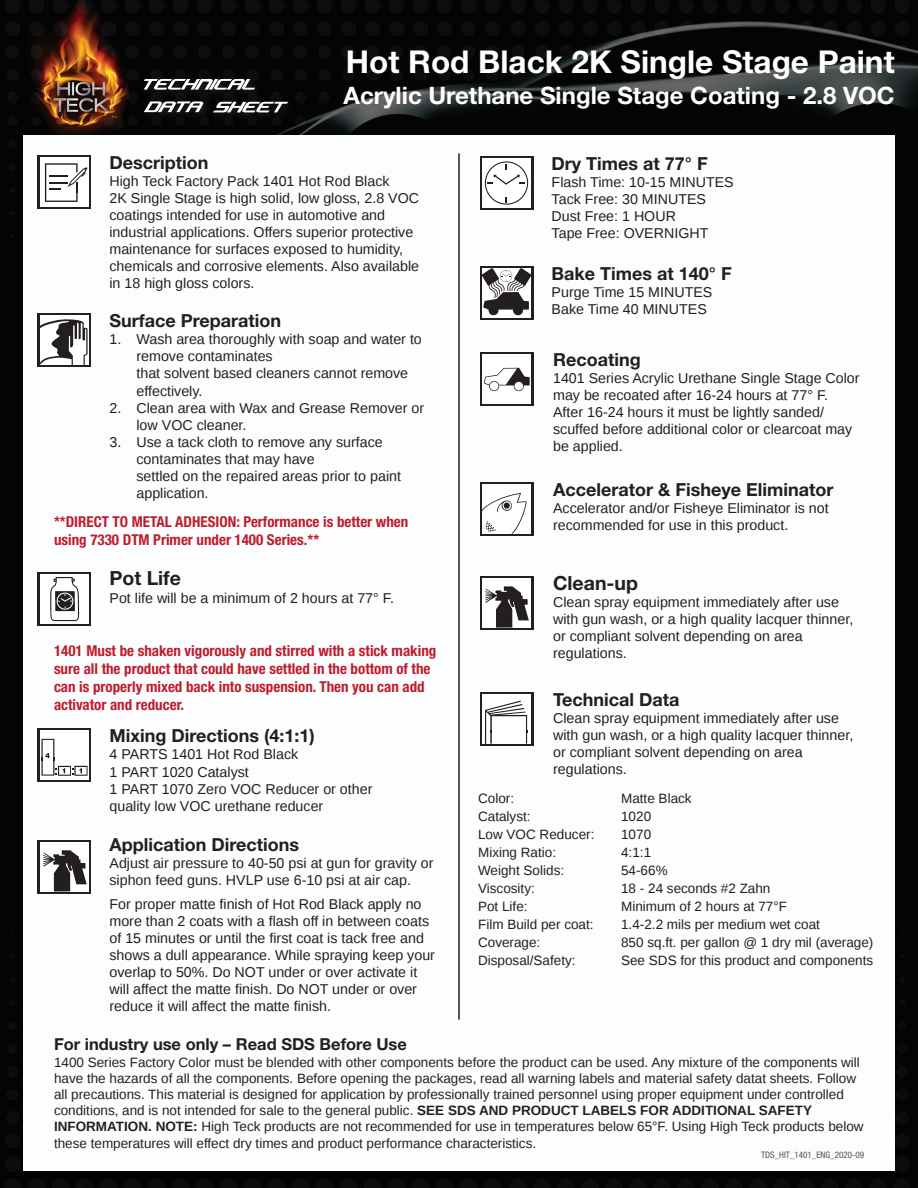
<style>
.page{position:relative;width:918px;height:1188px;background:#fff}
.page>*{position:absolute;margin:0;border:0;box-sizing:border-box;transform-origin:0 0}
.t1{font:700 31.5px "Helvetica Neue LT Std";color:#fff}
.t2{font:700 24px "Helvetica Neue LT Std";color:#fff}
.t3{font:700 19.5px "Helvetica Neue LT Std";color:#231f20}
.t4{font:700 18px "Helvetica Neue LT Std";color:#231f20}
.t5{font:700 16.5px "Helvetica Neue LT Std";color:#231f20}
.t6{font:700 condensed 15px/18px "Helvetica Neue LT Std";color:#be1d2c}
.t7{font:14.25px/17.1px "Liberation Sans";color:#231f20}
.t8{font:13.5px/16.2px "Liberation Sans";color:#231f20}
.t9{font:condensed 9px "Helvetica Neue LT Std";color:#545554}
.s1{font-weight:700}
</style>
<div class="page">
<img style="left:0;top:0;width:918px;height:1188px">
<div style="left:23px;top:135px;width:872px;height:1036px;background:#fbfdfe"></div>
<div style="left:141px;top:75px;width:123px;height:24px;background:#0b0b0a"></div>
<svg style="left:144px;top:79px;width:111px;height:11px"></svg>
<div style="left:141px;top:98px;width:71px;height:24px;background:#0a0a09"></div>
<svg style="left:144px;top:101px;width:59px;height:11px"></svg>
<svg style="left:212px;top:98px;width:85px;height:24px"></svg>
<svg style="left:213px;top:102px;width:75px;height:10px"></svg>
<svg style="left:38px;top:155px;width:53px;height:54px"></svg>
<div style="left:40px;top:158px;width:49px;height:49px;background:#fff"></div>
<svg style="left:45px;top:163px;width:42px;height:39px"></svg>
<svg style="left:38px;top:313px;width:53px;height:54px"></svg>
<div style="left:40px;top:316px;width:49px;height:49px;background:#fff"></div>
<svg style="left:40px;top:319px;width:48px;height:46px"></svg>
<div style="left:38px;top:572px;width:54px;height:54px;background:linear-gradient(to right,#231f20,#231f20)"></div>
<div style="left:40px;top:574px;width:49px;height:49px;background:#fff"></div>
<img style="left:50px;top:577px;width:30px;height:45px">
<svg style="left:38px;top:728px;width:53px;height:54px"></svg>
<div style="left:40px;top:731px;width:49px;height:49px;background:#fff"></div>
<svg style="left:41px;top:739px;width:47px;height:37px"></svg>
<div style="left:38px;top:840px;width:54px;height:54px;background:#231f20"></div>
<div style="left:40px;top:842px;width:49px;height:49px;background:#fff"></div>
<svg style="left:43px;top:850px;width:44px;height:42px"></svg>
<div style="left:480px;top:156px;width:54px;height:54px;background:linear-gradient(to right,#231f20,#231f20)"></div>
<div style="left:482px;top:158px;width:49px;height:49px;background:#fff"></div>
<svg style="left:485px;top:161px;width:43px;height:44px"></svg>
<div style="left:480px;top:266px;width:54px;height:54px;background:#231f20"></div>
<div style="left:482px;top:269px;width:49px;height:49px;background:#fff"></div>
<svg style="left:482px;top:268px;width:49px;height:47px"></svg>
<hr style="left:458px;top:153px;width:2px;height:867px;background:#231f20">
<div style="left:480px;top:352px;width:54px;height:54px;background:linear-gradient(to right,#231f20,#231f20)"></div>
<div style="left:482px;top:354px;width:49px;height:49px;background:#fff"></div>
<svg style="left:484px;top:368px;width:46px;height:23px"></svg>
<div style="left:480px;top:482px;width:54px;height:54px;background:#231f20"></div>
<div style="left:482px;top:484px;width:49px;height:49px;background:#fff"></div>
<svg style="left:482px;top:493px;width:45px;height:41px"></svg>
<div style="left:480px;top:576px;width:54px;height:54px;background:#231f20"></div>
<div style="left:482px;top:578px;width:49px;height:49px;background:#fff"></div>
<svg style="left:485px;top:586px;width:44px;height:42px"></svg>
<div style="left:480px;top:692px;width:54px;height:54px;background:#231f20"></div>
<div style="left:482px;top:694px;width:49px;height:49px;background:#fff"></div>
<svg style="left:485px;top:701px;width:42px;height:43px"></svg>
<p class="t1" style="left:346px;top:42px;width:550px">Hot Rod Black 2K Single Stage Paint</p>
<p class="t2" style="left:344px;top:81px;width:553px">Acrylic Urethane Single Stage Coating - 2.8 VOC</p>
<p class="t4" style="left:110px;top:151px;width:100px">Description</p>
<p class="t7" style="left:110px;top:173px;width:311px">High Teck Factory Pack 1401 Hot Rod Black<br>2K Single Stage is high solid, low gloss, 2.8 VOC coatings intended for use in automotive and industrial applications. Offers superior protective maintenance for surfaces exposed to humidity, chemicals and corrosive elements. Also available in 18 high gloss colors.</p>
<p class="t4" style="left:110px;top:310px;width:173px">Surface Preparation</p>
<p class="t7" style="left:136px;top:331px;width:287px;text-indent:-27px">1. Wash area thoroughly with soap and water to remove contaminates<br>that solvent based cleaners cannot remove effectively.</p>
<p class="t7" style="left:136px;top:400px;width:289px;text-indent:-27px">2. Clean area with Wax and Grease Remover or low VOC cleaner.</p>
<p class="t7" style="left:136px;top:434px;width:266px;text-indent:-27px">3. Use a tack cloth to remove any surface contaminates that may have<br>settled on the repaired areas prior to paint application.</p>
<p class="t6" style="left:54px;top:512px;width:356px">**DIRECT TO METAL ADHESION: Performance is better when using 7330 DTM Primer under 1400 Series.**</p>
<p class="t3" style="left:110px;top:566px;width:73px">Pot Life</p>
<p class="t7" style="left:110px;top:590px;width:286px">Pot life will be a minimum of 2 hours at 77° F.</p>
<p class="t6" style="left:54px;top:641px;width:384px">1401 Must be shaken vigorously and stirred with a stick making sure all the product that could have settled in the bottom of the can is properly mixed back into suspension. Then you can add activator and reducer.</p>
<p class="t4" style="left:110px;top:725px;width:207px">Mixing Directions (4:1:1)</p>
<p class="t7" style="left:110px;top:747px;width:190px">4 PARTS 1401 Hot Rod Black</p>
<p class="t7" style="left:110px;top:764px;width:141px">1 PART 1020 Catalyst</p>
<p class="t7" style="left:110px;top:781px;width:264px">1 PART 1070 Zero VOC Reducer or other quality low VOC urethane reducer</p>
<p class="t4" style="left:110px;top:833px;width:191px">Application Directions</p>
<p class="t7" style="left:110px;top:855px;width:325px">Adjust air pressure to 40-50 psi at gun for gravity or siphon feed guns. HVLP use 6-10 psi at air cap.</p>
<p class="t7" style="left:110px;top:896px;width:327px">For proper matte finish of Hot Rod Black apply no more than 2 coats with a flash off in between coats of 15 minutes or until the first coat is tack free and shows a dull appearance. While spraying keep your overlap to 50%. Do NOT under or over activate it will affect the matte finish. Do NOT under or over reduce it will affect the matte finish.</p>
<p class="t4" style="left:552px;top:152px;width:158px">Dry Times at 77° F</p>
<p class="t7" style="left:552px;top:174px;width:184px">Flash Time: 10-15 MINUTES</p>
<p class="t7" style="left:552px;top:191px;width:156px">Tack Free: 30 MINUTES</p>
<p class="t7" style="left:552px;top:208px;width:126px">Dust Free: 1 HOUR</p>
<p class="t7" style="left:552px;top:225px;width:158px">Tape Free: OVERNIGHT</p>
<p class="t4" style="left:552px;top:262px;width:182px">Bake Times at 140° F</p>
<p class="t7" style="left:552px;top:284px;width:162px">Purge Time 15 MINUTES</p>
<p class="t7" style="left:552px;top:301px;width:157px">Bake Time 40 MINUTES</p>
<p class="t4" style="left:553px;top:348px;width:89px">Recoating</p>
<p class="t7" style="left:553px;top:370px;width:308px">1401 Series Acrylic Urethane Single Stage Color may be recoated after 16-24 hours at 77° F.</p>
<p class="t7" style="left:553px;top:404px;width:301px">After 16-24 hours it must be lightly sanded/ scuffed before additional color or clearcoat may be applied.</p>
<p class="t4" style="left:553px;top:478px;width:282px">Accelerator &amp; Fisheye Eliminator</p>
<p class="t7" style="left:553px;top:500px;width:277px">Accelerator and/or Fisheye Eliminator is not recommended for use in this product.</p>
<p class="t3" style="left:553px;top:571px;width:86px">Clean-up</p>
<p class="t7" style="left:553px;top:594px;width:302px">Clean spray equipment immediately after use with gun wash, or a high quality lacquer thinner,</p>
<p class="t7" style="left:553px;top:628px;width:251px">or compliant solvent depending on area regulations.</p>
<p class="t4" style="left:553px;top:688px;width:128px">Technical Data</p>
<p class="t7" style="left:553px;top:710px;width:302px">Clean spray equipment immediately after use with gun wash, or a high quality lacquer thinner,</p>
<p class="t7" style="left:553px;top:744px;width:251px">or compliant solvent depending on area regulations.</p>
<p class="t8" style="left:478px;top:791px;width:38px">Color:</p>
<p class="t8" style="left:478px;top:809px;width:54px">Catalyst:</p>
<p class="t8" style="left:478px;top:827px;width:118px">Low VOC Reducer:</p>
<p class="t8" style="left:478px;top:845px;width:80px">Mixing Ratio:</p>
<p class="t8" style="left:478px;top:863px;width:88px">Weight Solids:</p>
<p class="t8" style="left:478px;top:881px;width:58px">Viscosity:</p>
<p class="t8" style="left:478px;top:899px;width:51px">Pot Life:</p>
<p class="t8" style="left:478px;top:917px;width:117px">Film Build per coat:</p>
<p class="t8" style="left:478px;top:935px;width:64px">Coverage:</p>
<p class="t8" style="left:478px;top:953px;width:99px">Disposal/Safety:</p>
<p class="t8" style="left:621px;top:791px;width:72px">Matte Black</p>
<p class="t8" style="left:621px;top:809px;width:32px">1020</p>
<p class="t8" style="left:621px;top:827px;width:32px">1070</p>
<p class="t8" style="left:621px;top:845px;width:32px">4:1:1</p>
<p class="t8" style="left:621px;top:863px;width:48px">54-66%</p>
<p class="t8" style="left:621px;top:881px;width:151px">18 - 24 seconds #2 Zahn</p>
<p class="t8" style="left:621px;top:899px;width:167px">Minimum of 2 hours at 77°F</p>
<p class="t8" style="left:621px;top:917px;width:200px">1.4-2.2 mils per medium wet coat</p>
<p class="t8" style="left:621px;top:935px;width:254px">850 sq.ft. per gallon @ 1 dry mil (average)</p>
<p class="t8" style="left:621px;top:953px;width:254px">See SDS for this product and components</p>
<p class="t5" style="left:54px;top:1034px;width:354px">For industry use only – Read SDS Before Use</p>
<p class="t8" style="left:54px;top:1054px;width:811px">1400 Series Factory Color must be blended with other components before the product can be used. Any mixture of the components will have the hazards of all the components. Before opening the packages, read all warning labels and material safety datat sheets. Follow all precautions. This material is designed for application by professionally trained personnel using proper equipment under controlled conditions, and is not intended for sale to the general public. <span class="s1">SEE SDS AND PRODUCT LABELS FOR ADDITIONAL SAFETY INFORMATION. NOTE:</span> High Teck products are not recommended for use in temperatures below 65°F. Using High Teck products below these temperatures will effect dry times and product performance characteristics.</p>
<p class="t9" style="left:761px;top:1149px;width:104px">TDS_HIT_1401_ENG_2020-09</p>
</div>
